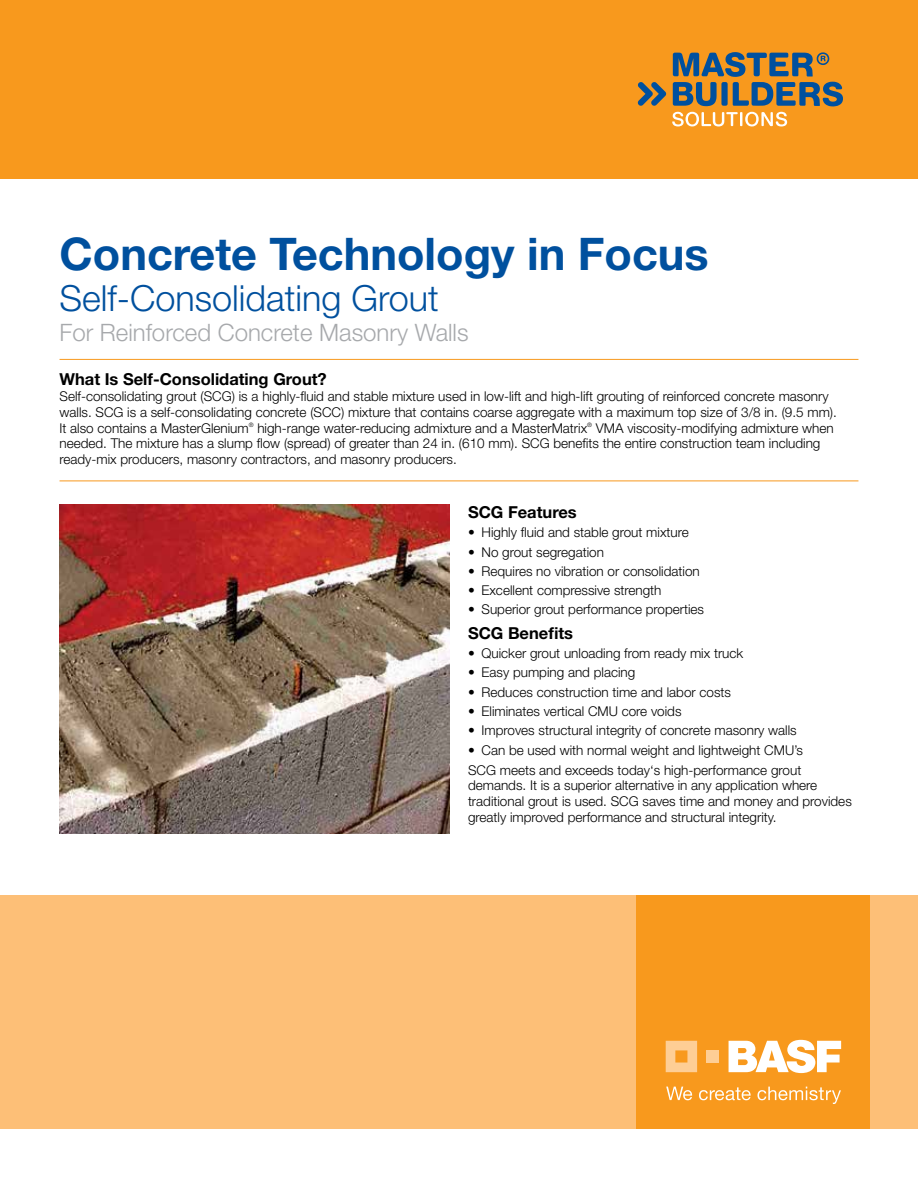
<style>
.page{position:relative;width:918px;height:1188px;background:#fff}
.page>*{position:absolute;margin:0;border:0;box-sizing:border-box;transform-origin:0 0}
.Main_Title{font:700 45px "Helvetica Neue LT Std";color:#00509e}
.Subtitle{font:300 36px "Helvetica Neue LT Std";color:#00509e}
.Subtitle-2{font:300 24px "Helvetica Neue LT Std";color:#a7a9ac}
.Section_Header_Rule{font:700 16.5px "Helvetica Neue LT Std";color:#000}
.Section_Header{font:700 16.5px "Helvetica Neue LT Std";color:#000}
.Text_Full_Width_Rule{font:300 13.5px/15.8px "Helvetica Neue LT Std";color:#000}
.Text{font:300 13.5px/15.8px "Helvetica Neue LT Std";color:#000}
</style>
<div class="page">
<img style="left:59px;top:505px;width:391px;height:328px">
<hr style="left:60px;top:359px;width:798px;height:1px;background:#f8991d">
<hr style="left:60px;top:481px;width:798px;height:1px;background:#f8991d">
<div style="left:0;top:895px;width:918px;height:233px;background:#fdbf77"></div>
<div style="left:636px;top:895px;width:234px;height:233px;background:#f8991d"></div>
<svg style="left:729px;top:1040px;width:112px;height:33px"></svg>
<svg style="left:666px;top:1041px;width:31px;height:31px"></svg>
<div style="left:707px;top:1050px;width:12px;height:13px;background:#fece95"></div>
<svg style="left:666px;top:1087px;width:26px;height:13px"></svg>
<svg style="left:699px;top:1087px;width:52px;height:13px"></svg>
<svg style="left:757px;top:1087px;width:84px;height:17px"></svg>
<div style="left:0;top:0;width:918px;height:179px;background:#f8991d"></div>
<svg style="left:638px;top:82px;width:28px;height:24px"></svg>
<svg style="left:672px;top:52px;width:171px;height:74px"></svg>
<p class="Main_Title" style="left:60px;top:226px;width:651px">Concrete Technology in Focus</p>
<p class="Subtitle" style="left:60px;top:276px;width:381px">Self-Consolidating Grout</p>
<p class="Subtitle-2" style="left:60px;top:317px;width:411px">For Reinforced Concrete Masonry Walls</p>
<p class="Section_Header_Rule" style="left:60px;top:369px;width:269px">What Is Self-Consolidating Grout?</p>
<p class="Text_Full_Width_Rule" style="left:60px;top:388px;width:779px">Self-consolidating grout (SCG) is a highly-fluid and stable mixture used in low-lift and high-lift grouting of reinforced concrete masonry walls. SCG is a self-consolidating concrete (SCC) mixture that contains coarse aggregate with a maximum top size of 3/8 in. (9.5 mm).<br>It also contains a MasterGlenium<sup>®</sup> high-range water-reducing admixture and a MasterMatrix<sup>®</sup> VMA viscosity-modifying admixture when needed. The mixture has a slump flow (spread) of greater than 24 in. (610 mm). SCG benefits the entire construction team including ready-mix producers, masonry contractors, and masonry producers.</p>
<p class="Section_Header" style="left:468px;top:502px;width:110px">SCG Features</p>
<p class="Text_Full_Width_Rule" style="left:468px;top:524px;width:222px">• Highly fluid and stable grout mixture</p>
<p class="Text_Full_Width_Rule" style="left:468px;top:544px;width:138px">• No grout segregation</p>
<p class="Text_Full_Width_Rule" style="left:468px;top:563px;width:233px">• Requires no vibration or consolidation</p>
<p class="Text_Full_Width_Rule" style="left:468px;top:582px;width:195px">• Excellent compressive strength</p>
<p class="Text_Full_Width_Rule" style="left:468px;top:602px;width:238px">• Superior grout performance properties</p>
<p class="Section_Header" style="left:468px;top:623px;width:107px">SCG Benefits</p>
<p class="Text_Full_Width_Rule" style="left:468px;top:645px;width:277px">• Quicker grout unloading from ready mix truck</p>
<p class="Text_Full_Width_Rule" style="left:468px;top:664px;width:169px">• Easy pumping and placing</p>
<p class="Text_Full_Width_Rule" style="left:468px;top:684px;width:265px">• Reduces construction time and labor costs</p>
<p class="Text_Full_Width_Rule" style="left:468px;top:703px;width:215px">• Eliminates vertical CMU core voids</p>
<p class="Text_Full_Width_Rule" style="left:468px;top:722px;width:330px">• Improves structural integrity of concrete masonry walls</p>
<p class="Text_Full_Width_Rule" style="left:468px;top:742px;width:337px">• Can be used with normal weight and lightweight CMU’s</p>
<p class="Text" style="left:468px;top:762px;width:385px">SCG meets and exceeds today‘s high-performance grout demands. It is a superior alternative in any application where traditional grout is used. SCG saves time and money and provides greatly improved performance and structural integrity.</p>
</div>
